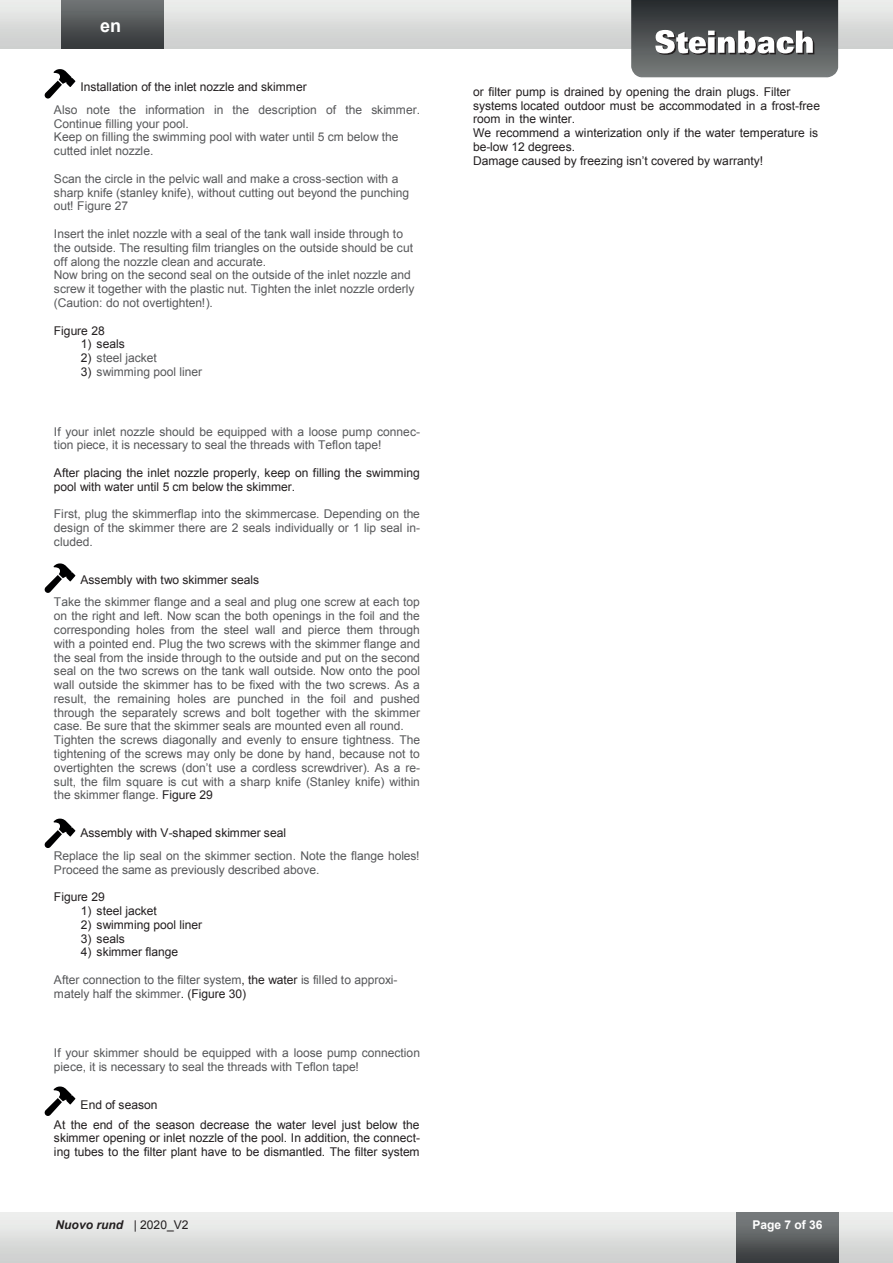
<style>
.page{position:relative;width:893px;height:1263px;background:#fff}
.page>*{position:absolute;margin:0;border:0;box-sizing:border-box;transform-origin:0 0}
.t1{font:700 18px "Arial";color:#fff}
.t2{font:12px/13.8px "Arial";letter-spacing:-.005em;color:#57585a}
.t3{font:12px/13.8px "Arial";color:#231f20}
.t4{font:italic 700 12px "Arial";color:#231f20}
.t5{font:700 12px "Arial";color:#fff}
.s1{color:#231f20}
.s2{font-weight:400;font-style:normal}
</style>
<div class="page">
<div style="left:0;top:0;width:893px;height:48px;background:linear-gradient(to bottom,#edeeec,#cccdcd)"></div>
<div style="left:0;top:1212px;width:893px;height:51px;background:linear-gradient(to bottom,#f1f2f0,#cccdcc)"></div>
<div style="left:736px;top:1212px;width:102px;height:51px;background:linear-gradient(to bottom,#808485,#36393b)"></div>
<div style="left:61px;top:0;width:103px;height:48px;background:linear-gradient(to bottom,#727677,#34373a)"></div>
<img style="left:631px;top:0;width:207px;height:77px">
<svg style="left:655px;top:30px;width:159px;height:25px"></svg>
<svg style="left:45px;top:69px;width:30px;height:30px"></svg>
<svg style="left:45px;top:563px;width:30px;height:30px"></svg>
<svg style="left:45px;top:819px;width:30px;height:29px"></svg>
<svg style="left:45px;top:1086px;width:30px;height:30px"></svg>
<h1 class="t1" style="left:100px;top:14px;width:23px">en</h1>
<p class="t3" style="left:81px;top:80px;width:228px">Installation of the inlet nozzle and skimmer</p>
<p class="t2" style="left:54px;top:103px;width:368px">Also note the information in the description of the skimmer.<br>Continue filling your pool.<br>Keep on filling the swimming pool with water until 5 cm below the cutted inlet nozzle.</p>
<p class="t2" style="left:54px;top:172px;width:357px">Scan the circle in the pelvic wall and make a cross-section with a sharp knife (stanley knife), without cutting out beyond the punching out! Figure 27</p>
<p class="t2" style="left:54px;top:227px;width:362px">Insert the inlet nozzle with a seal of the tank wall inside through to the outside. The resulting film triangles on the outside should be cut off along the nozzle clean and accurate.<br>Now bring on the second seal on the outside of the inlet nozzle and screw it together with the plastic nut. Tighten the inlet nozzle orderly (Caution: do not overtighten!).</p>
<p class="t3" style="left:54px;top:324px;width:52px">Figure 28</p>
<p class="t3" style="left:81px;top:337px;width:45px">1) seals</p>
<p class="t2" style="left:81px;top:351px;width:77px"><span class="s1">2)</span> steel jacket</p>
<p class="t2" style="left:81px;top:365px;width:123px"><span class="s1">3)</span> swimming pool liner</p>
<p class="t2" style="left:54px;top:425px;width:368px">If your inlet nozzle should be equipped with a loose pump connec&shy;tion piece, it is necessary to seal the threads with Teflon tape!</p>
<p class="t3" style="left:54px;top:466px;width:367px">After placing the inlet nozzle properly, keep on filling the swimming pool with water until 5 cm below the skimmer.</p>
<p class="t2" style="left:54px;top:507px;width:368px;text-align:justify">First, plug the skimmerflap into the skimmercase. Depending on the design of the skimmer there are 2 seals individually or 1 lip seal in&shy;cluded.</p>
<p class="t3" style="left:81px;top:573px;width:180px">Assembly with two skimmer seals</p>
<p class="t2" style="left:54px;top:595px;width:368px">Take the skimmer flange and a seal and plug one screw at each top on the right and left. Now scan the both openings in the foil and the corresponding holes from the steel wall and pierce them through with a pointed end. Plug the two screws with the skimmer flange and the seal from the inside through to the outside and put on the second seal on the two screws on the tank wall outside. Now onto the pool wall outside the skimmer has to be fixed with the two screws. As a result, the remaining holes are punched in the foil and pushed through the separately screws and bolt together with the skimmer case. Be sure that the skimmer seals are mounted even all round.<br>Tighten the screws diagonally and evenly to ensure tightness. The tightening of the screws may only be done by hand, because not to overtighten the screws (don’t use a cordless screwdriver). As a re&shy;sult, the film square is cut with a sharp knife (Stanley knife) within the skimmer flange. <span class="s1">Figure 29</span></p>
<p class="t3" style="left:81px;top:826px;width:207px">Assembly with V-shaped skimmer seal</p>
<p class="t2" style="left:54px;top:849px;width:367px">Replace the lip seal on the skimmer section. Note the flange holes!<br>Proceed the same as previously described above.</p>
<p class="t3" style="left:54px;top:890px;width:52px">Figure 29</p>
<p class="t3" style="left:81px;top:904px;width:77px">1) steel jacket</p>
<p class="t3" style="left:81px;top:918px;width:123px">2) swimming pool liner</p>
<p class="t3" style="left:81px;top:932px;width:45px">3) seals</p>
<p class="t3" style="left:81px;top:945px;width:99px">4) skimmer flange</p>
<p class="t2" style="left:54px;top:973px;width:345px">After connection to the filter system<span class="s1">, the water</span> is filled to approxi&shy;mately half the skimmer<span class="s1">. (Figure 30)</span></p>
<p class="t2" style="left:54px;top:1046px;width:368px">If your skimmer should be equipped with a loose pump connection piece, it is necessary to seal the threads with Teflon tape!</p>
<p class="t3" style="left:54px;top:1095px;width:367px;line-height:19.6px;text-indent:27px">End of season<br>At the end of the season decrease the water level just below the</p>
<p class="t3" style="left:54px;top:1131px;width:368px">skimmer opening or inlet nozzle of the pool. In addition, the connect&shy;ing tubes to the filter plant have to be dismantled. The filter system</p>
<p class="t3" style="left:473px;top:85px;width:348px">or filter pump is drained by opening the drain plugs. Filter systems located outdoor must be accommodated in a frost-free room in the winter.<br>We recommend a winterization only if the water temperature is be-low 12 degrees.<br>Damage caused by freezing isn’t covered by warranty!</p>
<p class="t4" style="left:56px;top:1217px;width:134px">Nuovo rund <span class="s2">| 2020_V2</span></p>
<p class="t5" style="left:752px;top:1217px;width:72px">Page 7 of 36</p>
</div>
